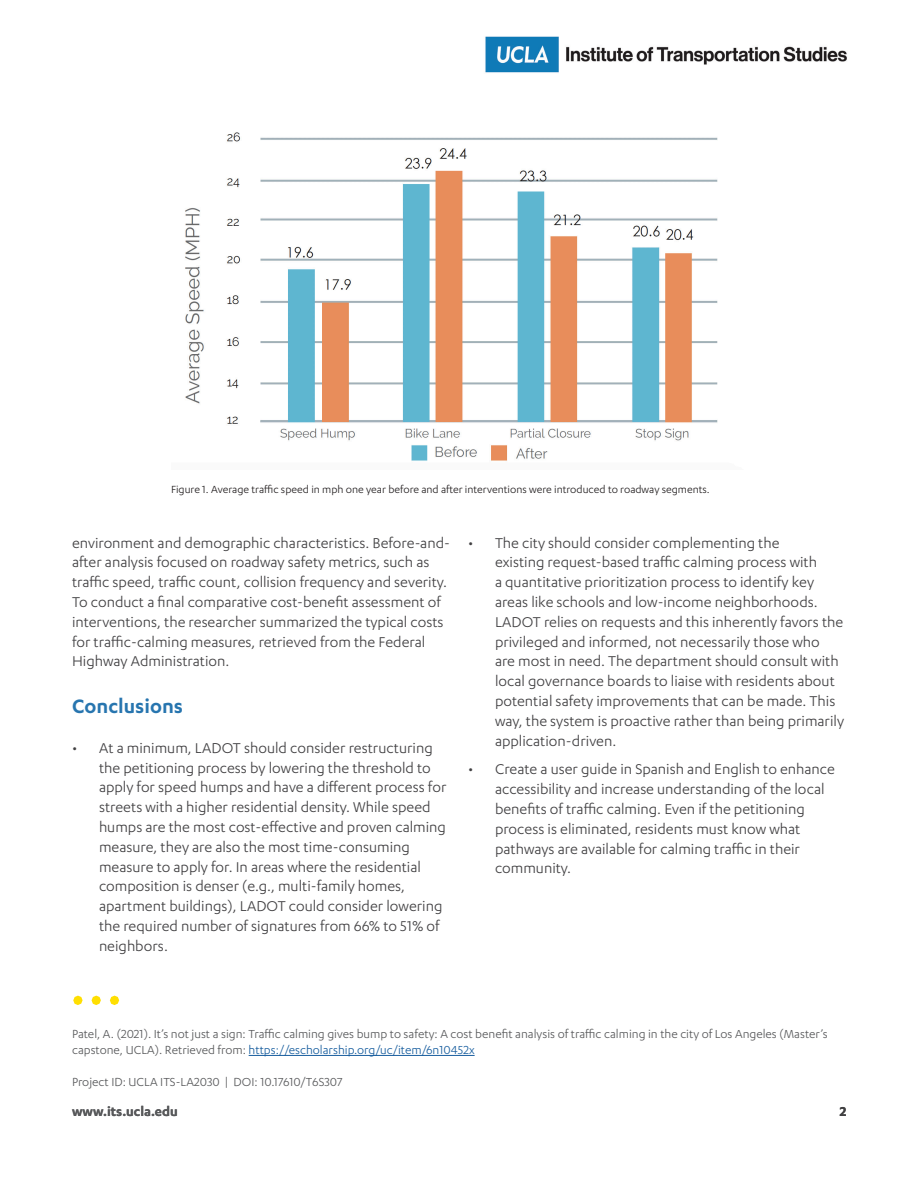
<style>
.page{position:relative;width:918px;height:1188px;background:#fff}
.page>*{position:absolute;margin:0;border:0;box-sizing:border-box;transform-origin:0 0}
.t1{font:600 22.5px "Karbon";color:#2775af}
.Body_Text{font:16.5px/19.8px "Karbon";color:#414042}
.Website{font:600 15px "Karbon";color:#58595b}
.Page_Number{font:600 15px "Karbon";color:#414042}
.Project_ID{font:13.5px/16.2px "Karbon";color:#58595b}
.Captions{font:12px "Karbon";color:#231f20}
.s1{color:#175d9e}
</style>
<div class="page">
<hr style="left:249px;top:1055px;width:226px;height:1px;background:#175d9e">
<img style="left:485px;top:36px;width:362px;height:37px">
<svg style="left:92px;top:996px;width:9px;height:9px"></svg>
<svg style="left:110px;top:996px;width:9px;height:9px"></svg>
<svg style="left:73px;top:996px;width:10px;height:9px"></svg>
<img style="left:185px;top:132px;width:533px;height:329px">
<p class="Captions" style="left:171px;top:482px;width:540px">Figure 1. Average traffic speed in mph one year before and after interventions were introduced to roadway segments.</p>
<p class="Body_Text" style="left:72px;top:532px;width:380px">environment and demographic characteristics. Before-and&shy;after analysis focused on roadway safety metrics, such as traffic speed, traffic count, collision frequency and severity.<br>To conduct a final comparative cost-benefit assessment of interventions, the researcher summarized the typical costs for traffic-calming measures, retrieved from the Federal Highway Administration.</p>
<p class="t1" style="left:72px;top:694px;width:112px">Conclusions</p>
<p class="Body_Text" style="left:99px;top:737px;width:349px;text-indent:-27px">• At a minimum, LADOT should consider restructuring the petitioning process by lowering the threshold to apply for speed humps and have a different process for streets with a higher residential density. While speed humps are the most cost-effective and proven calming measure, they are also the most time-consuming measure to apply for. In areas where the residential composition is denser (e.g., multi-family homes, apartment buildings), LADOT could consider lowering the required number of signatures from 66% to 51% of neighbors.</p>
<p class="Body_Text" style="left:495px;top:532px;width:351px;text-indent:-27px">• The city should consider complementing the<br>existing request-based traffic calming process with<br>a quantitative prioritization process to identify key areas like schools and low-income neighborhoods.<br>LADOT relies on requests and this inherently favors the privileged and informed, not necessarily those who<br>are most in need. The department should consult with local governance boards to liaise with residents about potential safety improvements that can be made. This way, the system is proactive rather than being primarily application-driven.</p>
<p class="Body_Text" style="left:495px;top:759px;width:342px;text-indent:-27px">• Create a user guide in Spanish and English to enhance accessibility and increase understanding of the local benefits of traffic calming. Even if the petitioning process is eliminated, residents must know what pathways are available for calming traffic in their community.</p>
<p class="Project_ID" style="left:72px;top:1025px;width:757px">Patel, A. (2021). It’s not just a sign: Traffic calming gives bump to safety: A cost benefit analysis of traffic calming in the city of Los Angeles (Master’s capstone, UCLA). Retrieved from: <span class="s1">https://escholarship.org/uc/item/6n10452x</span></p>
<p class="Project_ID" style="left:72px;top:1074px;width:272px">Project ID: UCLA ITS-LA2030 | DOI: 10.17610/T6S307</p>
<p class="Website" style="left:72px;top:1103px;width:107px">www.its.ucla.edu</p>
<p class="Page_Number" style="left:840px;top:1103px;width:8px">2</p>
</div>
